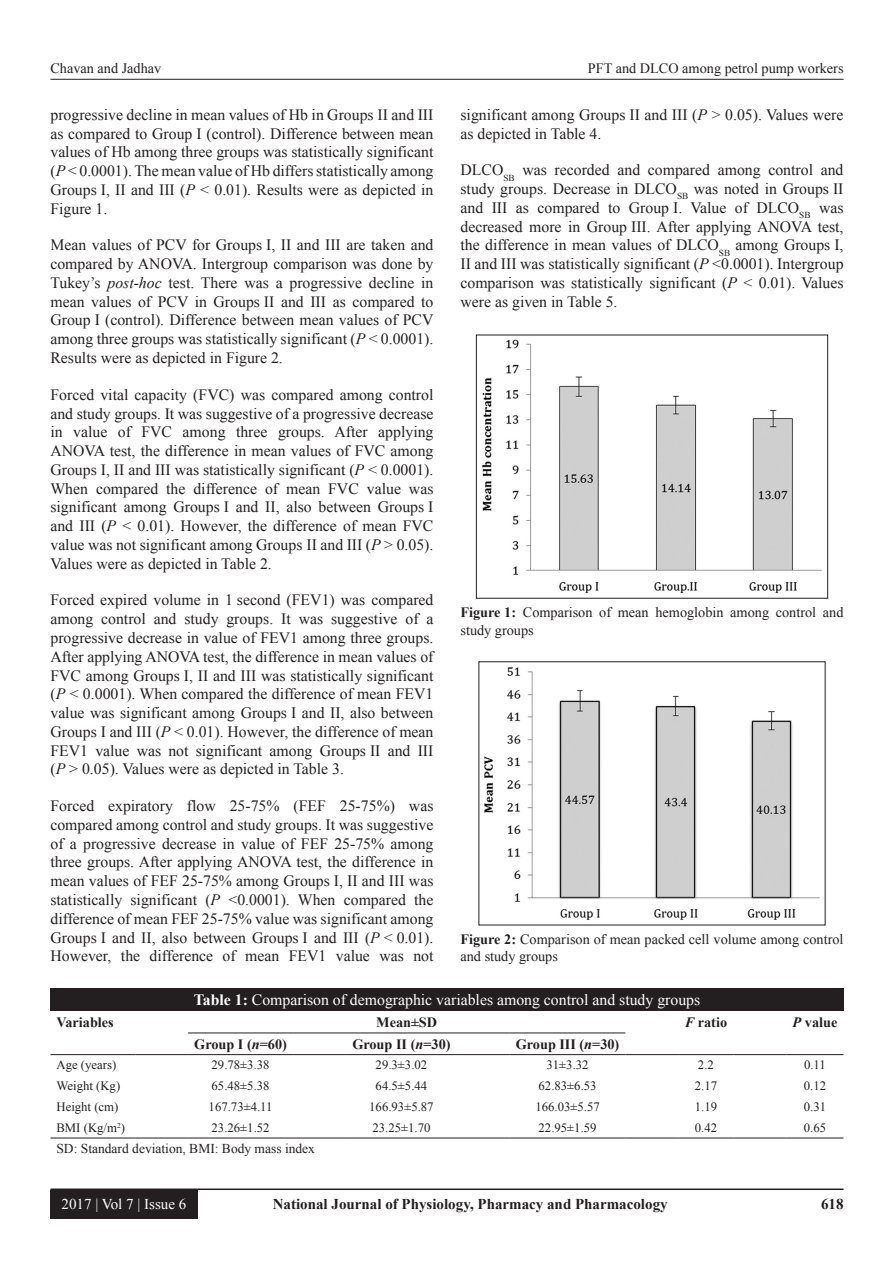
<style>
.page{position:relative;width:894px;height:1263px;background:#fff}
.page>*{position:absolute;margin:0;border:0;box-sizing:border-box;transform-origin:0 0}
.TX{font:15.75px/18.8px "Times New Roman";color:#231f20;text-align:justify}
.TT{font:15.75px "Times New Roman";color:#fff}
.RF{font:700 15px "Times New Roman";color:#231f20}
.RF_VOL{font:15px "Times New Roman";color:#fff}
.FGC{font:14.25px/17.2px "Times New Roman";color:#231f20}
.TCH{font:700 14.25px "Times New Roman";color:#231f20}
.TFN{font:13.5px "Times New Roman";color:#231f20}
.TB{font:12.75px "Times New Roman";color:#231f20}
.TBB{font:12.75px "Times New Roman";color:#231f20}
.s1{font-style:italic}
.s2{font-weight:700}
</style>
<div class="page">
<hr style="left:50px;top:79px;width:793px;height:1px;background:#231f20">
<hr style="left:50px;top:1188px;width:793px;height:2px;background:#231f20">
<div style="left:50px;top:1190px;width:147px;height:28px;background:#231f20"></div>
<div style="left:50px;top:988px;width:793px;height:23px;background:#231f20"></div>
<hr style="left:50px;top:1137px;width:85px;height:1px;background:#231f20">
<hr style="left:135px;top:1137px;width:53px;height:1px;background:#231f20">
<hr style="left:188px;top:1137px;width:105px;height:1px;background:#231f20">
<hr style="left:293px;top:1137px;width:53px;height:1px;background:#231f20">
<hr style="left:346px;top:1137px;width:111px;height:1px;background:#231f20">
<hr style="left:457px;top:1137px;width:52px;height:1px;background:#231f20">
<hr style="left:509px;top:1137px;width:116px;height:1px;background:#231f20">
<hr style="left:625px;top:1137px;width:53px;height:1px;background:#231f20">
<hr style="left:678px;top:1137px;width:55px;height:1px;background:#231f20">
<hr style="left:733px;top:1137px;width:53px;height:1px;background:#231f20">
<hr style="left:786px;top:1137px;width:57px;height:1px;background:#231f20">
<hr style="left:50px;top:1054px;width:85px;height:1px;background:#231f20">
<hr style="left:135px;top:1054px;width:53px;height:1px;background:#231f20">
<hr style="left:188px;top:1054px;width:105px;height:1px;background:#231f20">
<hr style="left:293px;top:1054px;width:53px;height:1px;background:#231f20">
<hr style="left:346px;top:1054px;width:111px;height:1px;background:#231f20">
<hr style="left:457px;top:1054px;width:52px;height:1px;background:#231f20">
<hr style="left:509px;top:1054px;width:116px;height:1px;background:#231f20">
<hr style="left:678px;top:1054px;width:55px;height:1px;background:#231f20">
<hr style="left:733px;top:1054px;width:53px;height:1px;background:#231f20">
<hr style="left:786px;top:1054px;width:57px;height:1px;background:#231f20">
<hr style="left:188px;top:1032px;width:105px;height:1px;background:#231f20">
<hr style="left:293px;top:1032px;width:53px;height:1px;background:#231f20">
<hr style="left:346px;top:1032px;width:111px;height:1px;background:#231f20">
<hr style="left:457px;top:1032px;width:52px;height:1px;background:#231f20">
<hr style="left:509px;top:1032px;width:116px;height:1px;background:#231f20">
<hr style="left:625px;top:1054px;width:53px;height:1px;background:#231f20">
<img style="left:482px;top:339px;width:340px;height:254px">
<img style="left:484px;top:666px;width:336px;height:254px">
<p class="FGC" style="left:50px;top:59px;width:112px">Chavan and Jadhav</p>
<p class="FGC" style="left:587px;top:59px;width:257px">PFT and DLCO among petrol pump workers</p>
<p class="TX" style="left:50px;top:105px;width:384px">progressive decline in mean values of Hb in Groups II and III as compared to Group I (control). Difference between mean values of Hb among three groups was statistically significant (<span class="s1">P</span> &lt; 0.0001). The mean value of Hb differs statistically among Groups I, II and III (<span class="s1">P</span> &lt; 0.01). Results were as depicted in Figure 1.</p>
<p class="TX" style="left:50px;top:235px;width:384px">Mean values of PCV for Groups I, II and III are taken and compared by ANOVA. Intergroup comparison was done by Tukey’s <span class="s1">post-hoc</span> test. There was a progressive decline in mean values of PCV in Groups II and III as compared to Group I (control). Difference between mean values of PCV among three groups was statistically significant (<span class="s1">P</span> &lt; 0.0001).<br>Results were as depicted in Figure 2.</p>
<p class="TX" style="left:50px;top:384px;width:384px">Forced vital capacity (FVC) was compared among control and study groups. It was suggestive of a progressive decrease in value of FVC among three groups. After applying ANOVA test, the difference in mean values of FVC among Groups I, II and III was statistically significant (<span class="s1">P</span> &lt; 0.0001).<br>When compared the difference of mean FVC value was significant among Groups I and II, also between Groups I and III (<span class="s1">P</span> &lt; 0.01). However, the difference of mean FVC value was not significant among Groups II and III (<span class="s1">P</span> &gt; 0.05).<br>Values were as depicted in Table 2.</p>
<p class="TX" style="left:50px;top:590px;width:384px">Forced expired volume in 1 second (FEV1) was compared among control and study groups. It was suggestive of a progressive decrease in value of FEV1 among three groups.<br>After applying ANOVA test, the difference in mean values of FVC among Groups I, II and III was statistically significant (<span class="s1">P</span> &lt; 0.0001). When compared the difference of mean FEV1 value was significant among Groups I and II, also between Groups I and III (<span class="s1">P</span> &lt; 0.01). However, the difference of mean FEV1 value was not significant among Groups II and III (<span class="s1">P</span> &gt; 0.05). Values were as depicted in Table 3.</p>
<p class="TX" style="left:50px;top:796px;width:384px">Forced expiratory flow 25-75% (FEF 25-75%) was compared among control and study groups. It was suggestive of a progressive decrease in value of FEF 25-75% among three groups. After applying ANOVA test, the difference in mean values of FEF 25-75% among Groups I, II and III was statistically significant (<span class="s1">P</span> &lt;0.0001). When compared the difference of mean FEF 25-75% value was significant among Groups I and II, also between Groups I and III (<span class="s1">P</span> &lt; 0.01).<br>However, the difference of mean FEV1 value was not</p>
<p class="TX" style="left:460px;top:105px;width:384px">significant among Groups II and III (<span class="s1">P</span> &gt; 0.05). Values were as depicted in Table 4.</p>
<p class="TX" style="left:460px;top:160px;width:384px">DLCO<sub>SB</sub> was recorded and compared among control and study groups. Decrease in DLCO<sub>SB</sub> was noted in Groups II and III as compared to Group I. Value of DLCO<sub>SB</sub> was decreased more in Group III. After applying ANOVA test, the difference in mean values of DLCO<sub>SB</sub> among Groups I, II and III was statistically significant (<span class="s1">P</span> &lt;0.0001). Intergroup comparison was statistically significant (<span class="s1">P</span> &lt; 0.01). Values were as given in Table 5.</p>
<p class="FGC" style="left:460px;top:603px;width:384px"><span class="s2">Figure 1:</span> Comparison of mean hemoglobin among control and study groups</p>
<p class="FGC" style="left:460px;top:930px;width:384px"><span class="s2">Figure 2:</span> Comparison of mean packed cell volume among control and study groups</p>
<p class="TT" style="left:194px;top:989px;width:508px"><span class="s2">Table 1:</span> Comparison of demographic variables among control and study groups</p>
<p class="TCH" style="left:56px;top:1012px;width:59px">Variables</p>
<p class="TCH" style="left:376px;top:1012px;width:62px">Mean±SD</p>
<p class="TCH" style="left:684px;top:1012px;width:44px"><span class="s1">F</span> ratio</p>
<p class="TCH" style="left:792px;top:1012px;width:46px"><span class="s1">P</span> value</p>
<p class="TCH" style="left:194px;top:1033px;width:94px">Group I (<span class="s1">n</span>=60)</p>
<p class="TCH" style="left:352px;top:1033px;width:100px">Group II (<span class="s1">n</span>=30)</p>
<p class="TCH" style="left:515px;top:1033px;width:105px">Group III (<span class="s1">n</span>=30)</p>
<p class="TB" style="left:56px;top:1056px;width:61px">Age (years)</p>
<p class="TB" style="left:211px;top:1056px;width:59px">29.78±3.38</p>
<p class="TB" style="left:375px;top:1056px;width:53px">29.3±3.02</p>
<p class="TB" style="left:546px;top:1056px;width:44px">31±3.32</p>
<p class="TB" style="left:697px;top:1056px;width:17px">2.2</p>
<p class="TB" style="left:803px;top:1056px;width:23px">0.11</p>
<p class="TB" style="left:56px;top:1077px;width:65px">Weight (Kg)</p>
<p class="TB" style="left:211px;top:1077px;width:59px">65.48±5.38</p>
<p class="TB" style="left:375px;top:1077px;width:53px">64.5±5.44</p>
<p class="TB" style="left:538px;top:1077px;width:59px">62.83±6.53</p>
<p class="TB" style="left:694px;top:1077px;width:24px">2.17</p>
<p class="TB" style="left:803px;top:1077px;width:24px">0.12</p>
<p class="TB" style="left:56px;top:1097px;width:63px">Height (cm)</p>
<p class="TB" style="left:208px;top:1097px;width:65px">167.73±4.11</p>
<p class="TB" style="left:369px;top:1097px;width:66px">166.93±5.87</p>
<p class="TB" style="left:535px;top:1097px;width:66px">166.03±5.57</p>
<p class="TB" style="left:694px;top:1097px;width:24px">1.19</p>
<p class="TB" style="left:803px;top:1097px;width:24px">0.31</p>
<p class="TBB" style="left:56px;top:1118px;width:70px">BMI (Kg/m<sup>2</sup>)</p>
<p class="TBB" style="left:211px;top:1118px;width:59px">23.26±1.52</p>
<p class="TBB" style="left:372px;top:1118px;width:59px">23.25±1.70</p>
<p class="TBB" style="left:538px;top:1118px;width:59px">22.95±1.59</p>
<p class="TBB" style="left:694px;top:1118px;width:24px">0.42</p>
<p class="TBB" style="left:803px;top:1118px;width:24px">0.65</p>
<p class="TFN" style="left:56px;top:1139px;width:260px">SD: Standard deviation, BMI: Body mass index</p>
<p class="RF_VOL" style="left:62px;top:1193px;width:126px">2017 | Vol 7 | Issue 6</p>
<p class="RF" style="left:272px;top:1193px;width:396px">National Journal of Physiology, Pharmacy and Pharmacology</p>
<p class="RF" style="left:820px;top:1193px;width:24px">618</p>
</div>
